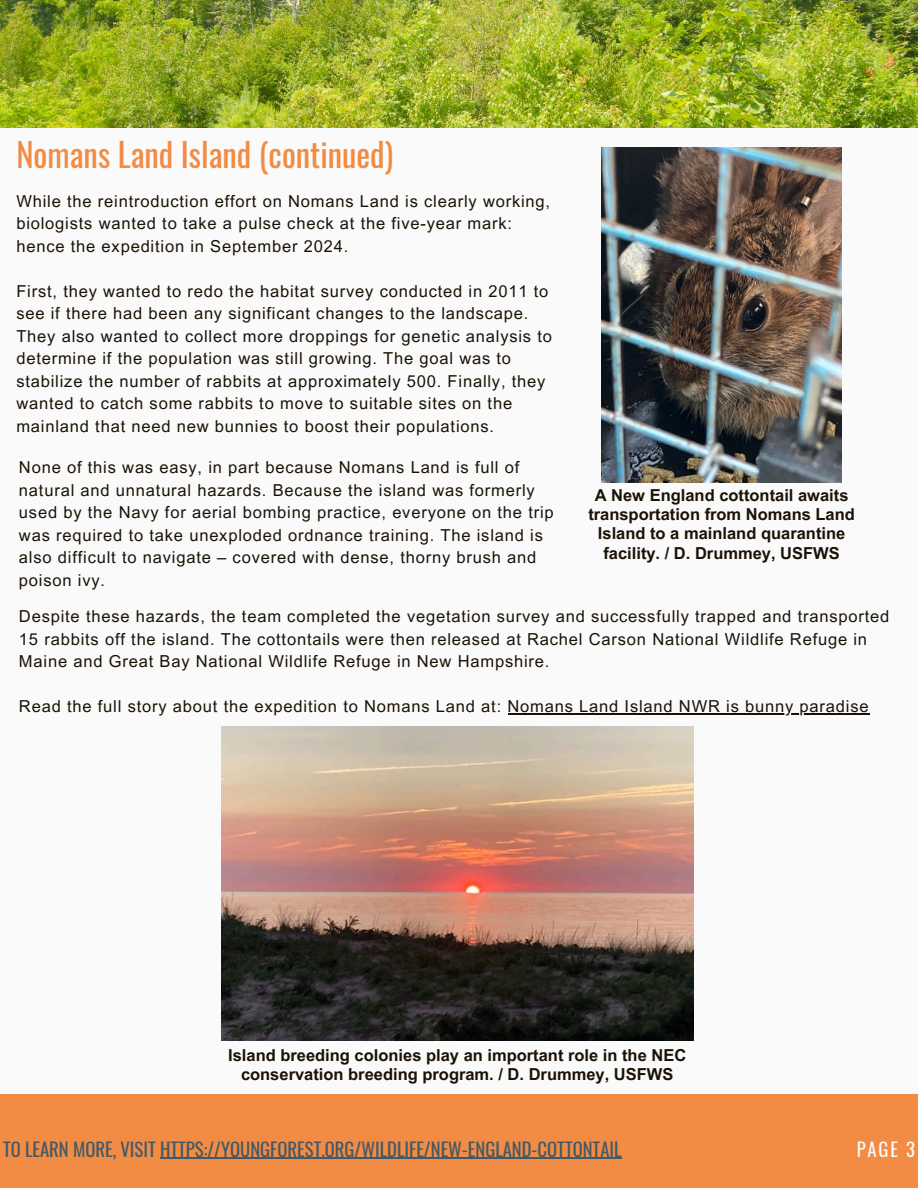
<style>
.page{position:relative;width:918px;height:1188px;background:#fafafa}
.page>*{position:absolute;margin:0;border:0;box-sizing:border-box;transform-origin:0 0}
.t1{font:32.7px "Oswald";color:#f28b43}
.t2{font:18.75px "Oswald";color:#435967}
.t3{font:18.75px "Oswald";color:#fafafa}
.t4{font:16.5px/22.5px "Arial MT Pro";letter-spacing:.05em;color:#1b1206}
.t5{font:700 16.5px/19.2px "Arial MT Pro";color:#1b1206;text-align:center}
</style>
<div class="page">
<div style="left:0;top:1094px;width:918px;height:94px;background:#f28b43"></div>
<img style="left:0;top:0;width:918px;height:127px">
<hr style="left:508px;top:714px;width:362px;height:1px;background:#1b1206">
<img style="left:221px;top:727px;width:473px;height:314px">
<hr style="left:160px;top:1158px;width:462px;height:1px;background:#435967">
<img style="left:601px;top:148px;width:241px;height:334px">
<p class="t1" style="left:16px;top:129px;width:378px">Nomans Land Island (continued)</p>
<p class="t4" style="left:16px;top:192px;width:535px">While the reintroduction effort on Nomans Land is clearly working, biologists wanted to take a pulse check at the five-year mark: hence the expedition in September 2024.</p>
<p class="t4" style="left:16px;top:282px;width:537px">First, they wanted to redo the habitat survey conducted in 2011 to see if there had been any significant changes to the landscape.<br>They also wanted to collect more droppings for genetic analysis to determine if the population was still growing. The goal was to stabilize the number of rabbits at approximately 500. Finally, they wanted to catch some rabbits to move to suitable sites on the mainland that need new bunnies to boost their populations.</p>
<h2 class="t4" style="left:19px;top:458px;width:536px">None of this was easy, in part because Nomans Land is full of natural and unnatural hazards. Because the island was formerly used by the Navy for aerial bombing practice, everyone on the trip was required to take unexploded ordnance training. The island is also difficult to navigate – covered with dense, thorny brush and poison ivy.</h2>
<p class="t5" style="left:588px;top:488px;width:268px">A New England cottontail awaits transportation from Nomans Land<br>Island to a mainland quarantine facility. / D. Drummey, USFWS</p>
<p class="t4" style="left:19px;top:607px;width:872px">Despite these hazards, the team completed the vegetation survey and successfully trapped and transported<br>15 rabbits off the island. The cottontails were then released at Rachel Carson National Wildlife Refuge in<br>Maine and Great Bay National Wildlife Refuge in New Hampshire.</p>
<h1 class="t4" style="left:19px;top:697px;width:851px">Read the full story about the expedition to Nomans Land at: Nomans Land Island NWR is bunny paradise</h1>
<p class="t5" style="left:228px;top:1048px;width:460px">Island breeding colonies play an important role in the NEC conservation breeding program. / D. Drummey, USFWS</p>
<p class="t2" style="left:3px;top:1134px;width:620px">TO LEARN MORE, VISIT HTTPS://YOUNGFOREST.ORG/WILDLIFE/NEW-ENGLAND-COTTONTAIL</p>
<h3 class="t3" style="left:857px;top:1134px;width:60px">PAGE 3</h3>
</div>
